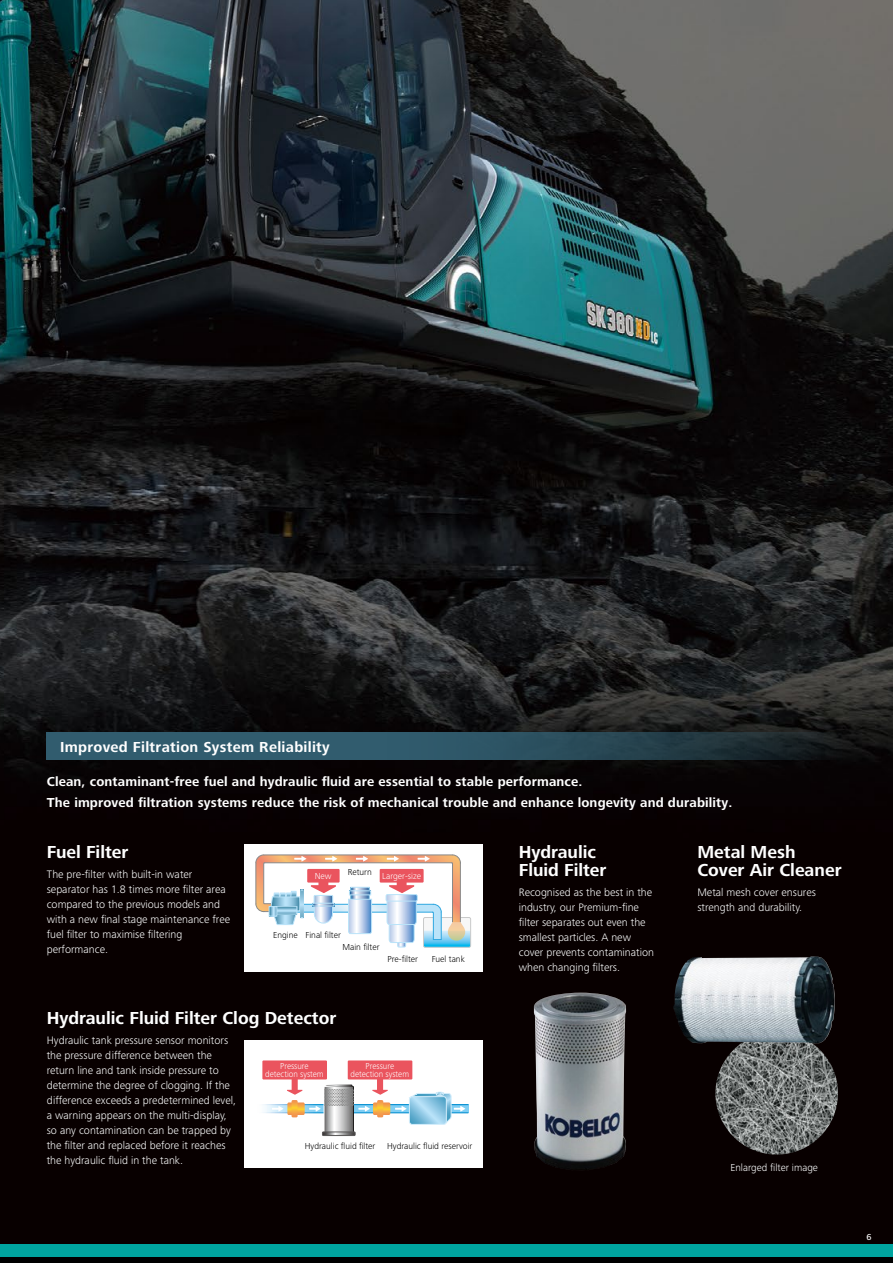
<style>
.page{position:relative;width:893px;height:1263px;background:#fff}
.page>*{position:absolute;margin:0;border:0;box-sizing:border-box;transform-origin:0 0}
.t1{font:700 18px/18px "Frutiger Next Pro";color:#fff}
.t2{font:700 15px "Frutiger Next Pro";letter-spacing:.02em;color:#fff}
.t3{font:700 13.5px/21px "Frutiger Next Pro";letter-spacing:.01em;color:#fff}
.t4{font:300 11.25px/15px "Frutiger Next Pro";color:#fff}
.t5{font:300 10.5px "Frutiger Next Pro";color:#fff}
.t6{font:300 9px "Frutiger Next Pro";color:#000}
.t7{font:300 9px/8.2px "Frutiger Next Pro";color:#fff;text-align:center;scale:.95 1}
.t8{font:300 9px "Frutiger Next Pro";color:#fff}
.t9{font:500 9px "Frutiger Next Pro";color:#fff}
</style>
<div class="page">
<img style="left:0;top:0;width:893px;height:1244px">
<svg style="left:47px;top:733px;width:795px;height:26px;background:#2a4c5a"></svg>
<img style="left:533px;top:993px;width:93px;height:177px">
<img style="left:715px;top:1032px;width:123px;height:122px;border-radius:61px">
<img style="left:673px;top:956px;width:162px;height:87px">
<div style="left:244px;top:1040px;width:238px;height:127px;background:#fff"></div>
<svg style="left:465px;top:1105px;width:3px;height:7px"></svg>
<svg style="left:262px;top:1060px;width:203px;height:75px"></svg>
<div style="left:322px;top:1132px;width:33px;height:4px;border:1px solid #595757"></div>
<svg style="left:324px;top:1089px;width:29px;height:16px"></svg>
<div style="left:244px;top:844px;width:238px;height:128px;background:#fff"></div>
<div style="left:423px;top:917px;width:48px;height:31px;border:1px solid #c9caca;border-radius:2px"></div>
<svg style="left:255px;top:854px;width:216px;height:93px"></svg>
<div style="left:269px;top:906px;width:8px;height:10px;border:1px solid #bae3f9"></div>
<div style="left:301px;top:890px;width:2px;height:28px;border:1px solid #bae3f9"></div>
<svg style="left:0;top:1256px;width:893px;height:7px;background:#001716"></svg>
<div style="left:0;top:1244px;width:893px;height:12px;background:#00a5a0"></div>
<h2 class="t2" style="left:60px;top:738px;width:271px">Improved Filtration System Reliability</h2>
<p class="t3" style="left:47px;top:771px;width:687px">Clean, contaminant-free fuel and hydraulic fluid are essential to stable performance.<br>The improved filtration systems reduce the risk of mechanical trouble and enhance longevity and durability.</p>
<h1 class="t1" style="left:519px;top:843px;width:89px">Hydraulic<br>Fluid Filter</h1>
<p class="t4" style="left:519px;top:885px;width:137px">Recognised as the best in the industry, our Premium-fine filter separates out even the smallest particles. A new cover prevents contamination when changing filters.</p>
<h1 class="t1" style="left:47px;top:843px;width:83px">Fuel Filter</h1>
<p class="t4" style="left:47px;top:867px;width:185px">The pre-filter with built-in water separator has 1.8 times more filter area compared to the previous models and with a new final stage maintenance free fuel filter to maximise filtering performance.</p>
<h1 class="t1" style="left:697px;top:843px;width:146px">Metal Mesh<br>Cover Air Cleaner</h1>
<p class="t4" style="left:697px;top:885px;width:120px">Metal mesh cover ensures strength and durability.</p>
<p class="t6" style="left:348px;top:867px;width:26px">Return</p>
<p class="t8" style="left:315px;top:871px;width:18px">New</p>
<p class="t8" style="left:382px;top:871px;width:40px">Larger-size</p>
<p class="t6" style="left:305px;top:930px;width:37px">Final filter</p>
<p class="t6" style="left:273px;top:930px;width:26px">Engine</p>
<p class="t6" style="left:342px;top:942px;width:39px">Main filter</p>
<p class="t6" style="left:387px;top:954px;width:32px">Pre-filter</p>
<p class="t6" style="left:432px;top:954px;width:35px">Fuel tank</p>
<h1 class="t1" style="left:47px;top:1009px;width:291px">Hydraulic Fluid Filter Clog Detector</h1>
<p class="t4" style="left:47px;top:1033px;width:191px">Hydraulic tank pressure sensor monitors the pressure difference between the return line and tank inside pressure to determine the degree of clogging. If the difference exceeds a predetermined level, a warning appears on the multi-display, so any contamination can be trapped by the filter and replaced before it reaches the hydraulic fluid in the tank.</p>
<p class="t7" style="left:265px;top:1061px;width:63px">Pressure detection system</p>
<p class="t7" style="left:351px;top:1061px;width:63px">Pressure detection system</p>
<p class="t6" style="left:305px;top:1141px;width:72px">Hydraulic fluid filter</p>
<p class="t6" style="left:387px;top:1141px;width:87px">Hydraulic fluid reservoir</p>
<p class="t5" style="left:730px;top:1161px;width:89px">Enlarged filter image</p>
<p class="t9" style="left:866px;top:1232px;width:7px">6</p>
</div>
